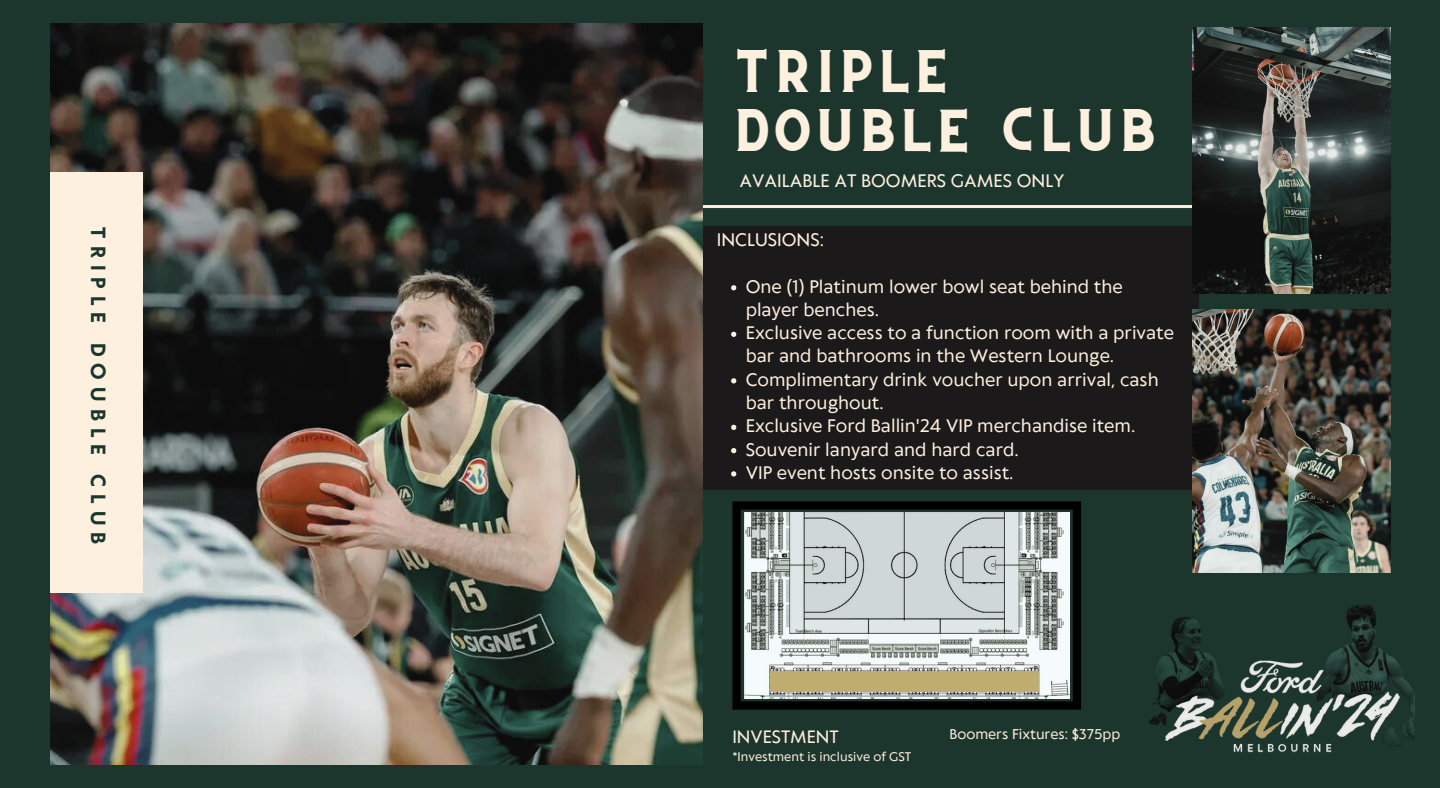
<style>
.page{position:relative;width:1440px;height:788px;background:#fff}
.page>*{position:absolute;margin:0;border:0;box-sizing:border-box;transform-origin:0 0}
.t1{font:42.2px/58.5px "CS Gordon Vintage";letter-spacing:.045em;color:#fdf0df}
.t2{font:700 19.3px "Klein Text";letter-spacing:.37em;color:#1c362d}
.t3{font:17px/23.2px "Klein Text";color:#fdf0df}
.t4{font:16.7px "Klein Text";color:#fdf0df}
.t5{font:13.3px "Klein Text";color:#fdf0df}
.t6{font:11.7px "Klein Text";color:#fdf0df}
</style>
<div class="page">
<div style="left:0;top:0;width:1440px;height:787px;background:#1c362d"></div>
<div style="left:703px;top:226px;width:496px;height:263px;background:#1b191a"></div>
<hr style="left:686px;top:205px;width:513px;height:3px;background:#fdf0df">
<img style="left:50px;top:23px;width:653px;height:741px">
<div style="left:50px;top:172px;width:93px;height:420px;background:#fdf0df"></div>
<img style="left:1193px;top:27px;width:197px;height:266px">
<img style="left:1193px;top:310px;width:197px;height:262px">
<img style="left:1148px;top:605px;width:267px;height:148px">
<svg style="left:731px;top:285px;width:5px;height:5px"></svg>
<svg style="left:731px;top:331px;width:5px;height:6px"></svg>
<svg style="left:731px;top:378px;width:5px;height:5px"></svg>
<svg style="left:731px;top:424px;width:5px;height:6px"></svg>
<svg style="left:731px;top:448px;width:5px;height:5px"></svg>
<svg style="left:731px;top:471px;width:5px;height:5px"></svg>
<svg style="left:732px;top:501px;width:349px;height:208px;fill:#000"></svg>
<img style="left:744px;top:513px;width:326px;height:185px">
<div style="left:770px;top:671px;width:268px;height:20px;background:#bfad70"></div>
<h1 class="t2" style="left:108px;top:227px;width:318px;rotate:90deg">TRIPLE DOUBLE CLUB</h1>
<p class="t1" style="left:732px;top:48px;width:426px">TRIPLe<br>DOUBLE CLUB</p>
<h3 class="t3" style="left:740px;top:170px;width:326px">AVAILABLE AT BOOMERS GAMES ONLY</h3>
<p class="t3" style="left:717px;top:229px;width:109px">INCLUSIONS:</p>
<p class="t3" style="left:746px;top:276px;width:378px">One (1) Platinum lower bowl seat behind the player benches.</p>
<p class="t3" style="left:746px;top:322px;width:430px">Exclusive access to a function room with a private bar and bathrooms in the Western Lounge.</p>
<p class="t3" style="left:746px;top:369px;width:415px">Complimentary drink voucher upon arrival, cash bar throughout.</p>
<p class="t3" style="left:746px;top:415px;width:391px">Exclusive Ford Ballin'24 VIP merchandise item.</p>
<p class="t3" style="left:746px;top:439px;width:274px">Souvenir lanyard and hard card.</p>
<p class="t3" style="left:746px;top:462px;width:269px">VIP event hosts onsite to assist.</p>
<p class="t4" style="left:732px;top:728px;width:108px">INVESTMENT</p>
<p class="t6" style="left:732px;top:751px;width:181px">*Investment is inclusive of GST</p>
<p class="t5" style="left:950px;top:727px;width:172px">Boomers Fixtures: $375pp</p>
</div>
